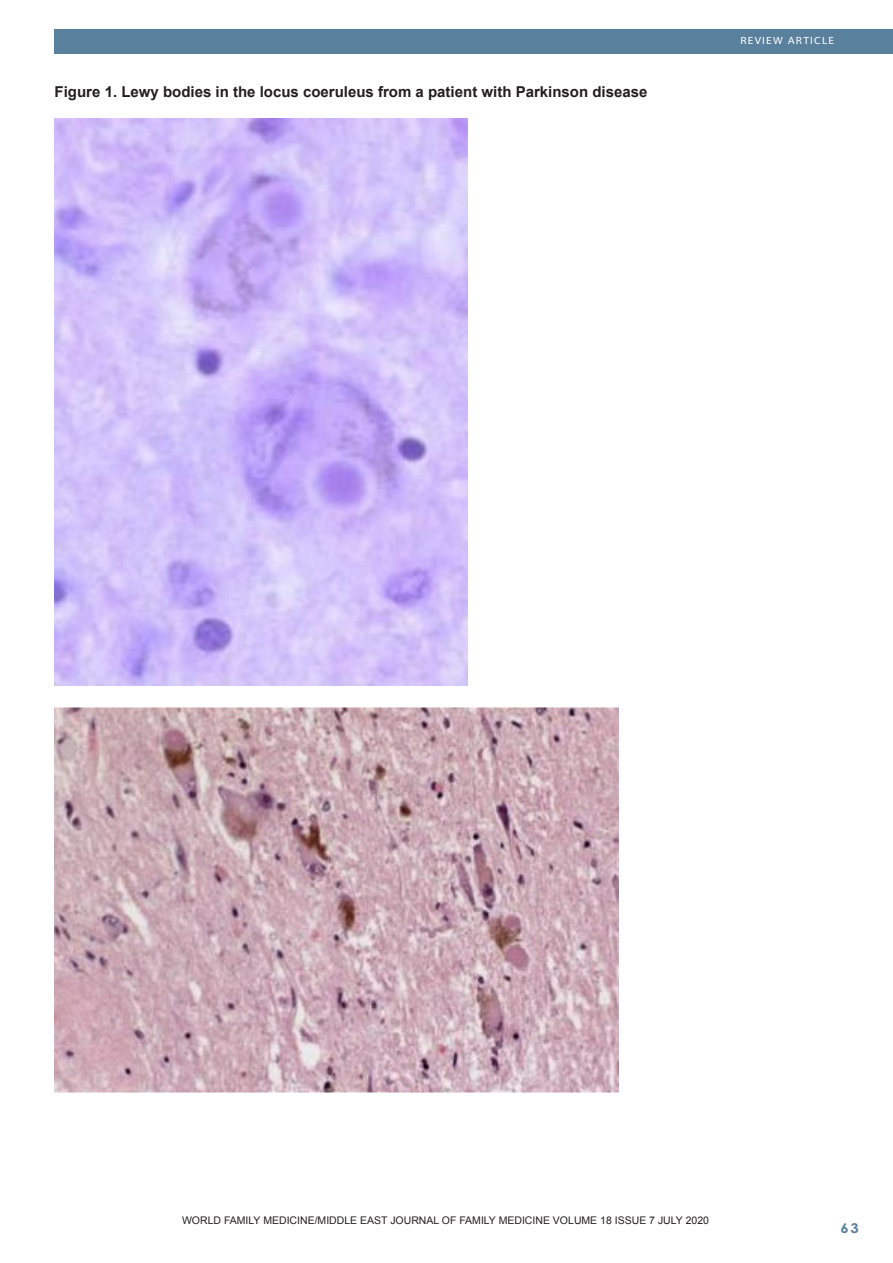
<style>
.page{position:relative;width:893px;height:1263px;background:#fff}
.page>*{position:absolute;margin:0;border:0;box-sizing:border-box;transform-origin:0 0}
.Footnote_Text{font:700 15px "Arial";color:#231f20}
.t1{font:700 13.5px "Century Gothic";color:#59809c;scale:1.1 1}
.Footnote_Text-2{font:10.5px "Arial";color:#231f20}
.t2{font:10.5px "Myriad";letter-spacing:.1em;color:#fff;scale:1.1 1}
</style>
<div class="page">
<div style="left:54px;top:30px;width:839px;height:24px;background:#59809c"></div>
<img style="left:55px;top:118px;width:412px;height:567px">
<img style="left:55px;top:707px;width:564px;height:386px">
<p class="Footnote_Text" style="left:55px;top:82px;width:594px">Figure 1. Lewy bodies in the locus coeruleus from a patient with Parkinson disease</p>
<p class="t2" style="left:740px;top:35px;width:87px">REVIEW ARTICLE</p>
<p class="Footnote_Text-2" style="left:182px;top:1214px;width:528px">WORLD FAMILY MEDICINE/MIDDLE EAST JOURNAL OF FAMILY MEDICINE VOLUME 18 ISSUE 7 JULY 2020</p>
<p class="t1" style="left:840px;top:1218px;width:18px">63</p>
</div>
